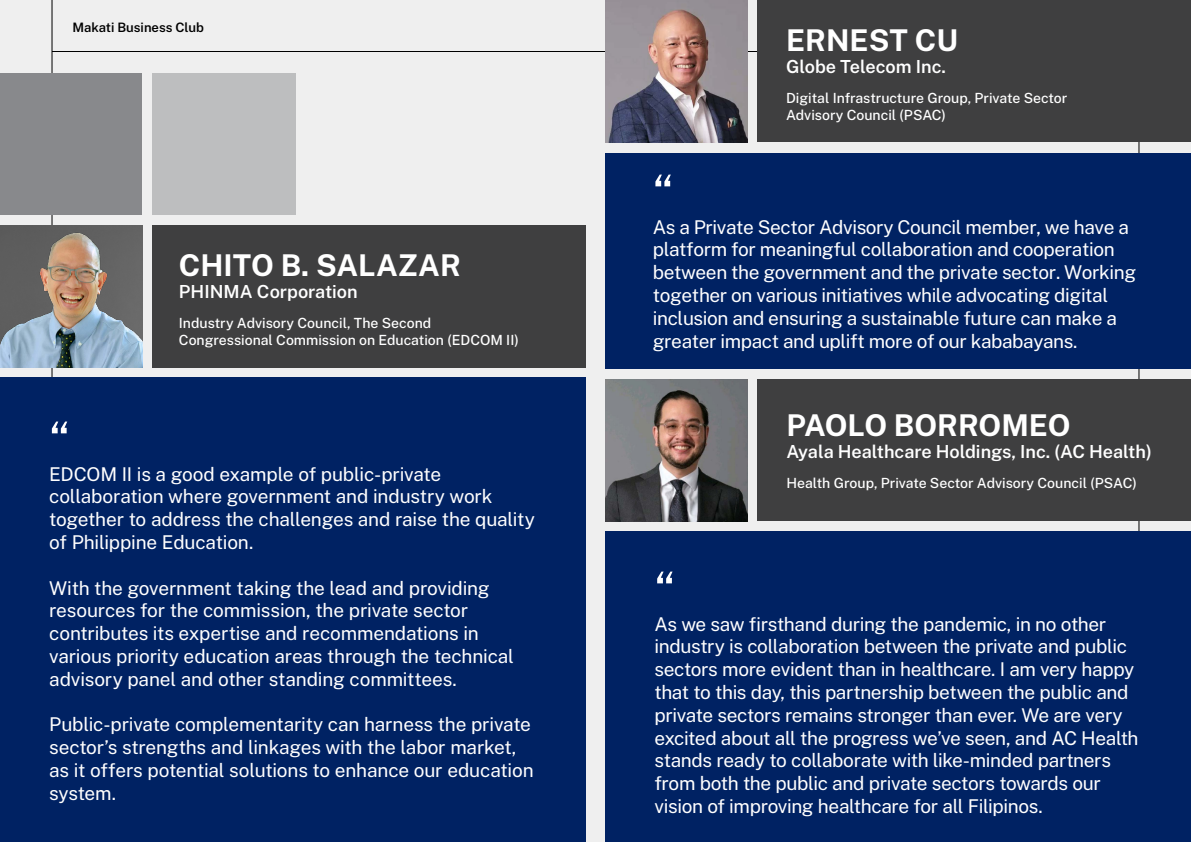
<style>
.page{position:relative;width:1191px;height:842px;background:#efefef}
.page>*{position:absolute;margin:0;border:0;box-sizing:border-box;transform-origin:0 0}
.t1{font:50px "Public Sans";color:#fff}
.t2{font:700 30px "Public Sans";color:#fff}
.t3{font:19px/22.8px "Public Sans";letter-spacing:-.02em;color:#fff}
.t4{font:600 18px "Public Sans";color:#fff}
.t5{font:500 14px/16.8px "Public Sans";color:#fff}
.t6{font:600 13px "Public Sans";color:#000}
</style>
<div class="page">
<hr style="left:52px;top:51px;width:1087px;height:1px;background:#000">
<hr style="left:52px;top:0;width:1px;height:842px;background:#000">
<hr style="left:1138px;top:0;width:1px;height:842px;background:#000">
<div style="left:605px;top:153px;width:586px;height:216px;background:#002263"></div>
<img style="left:605px;top:0;width:142px;height:142px">
<div style="left:757px;top:0;width:434px;height:142px;background:#3f3f40"></div>
<div style="left:605px;top:531px;width:586px;height:311px;background:#002263"></div>
<div style="left:757px;top:379px;width:434px;height:142px;background:#3f3f40"></div>
<img style="left:605px;top:379px;width:142px;height:142px">
<div style="left:152px;top:225px;width:434px;height:142px;background:#3f3f40"></div>
<img style="left:0;top:226px;width:142px;height:141px">
<div style="left:0;top:377px;width:586px;height:465px;background:#002263"></div>
<div style="left:0;top:73px;width:142px;height:142px;background:#88898c"></div>
<div style="left:152px;top:73px;width:143px;height:142px;background:#bdbebf"></div>
<p class="t6" style="left:72px;top:19px;width:133px">Makati Business Club</p>
<h2 class="t2" style="left:179px;top:246px;width:283px">CHITO B. SALAZAR</h2>
<p class="t4" style="left:179px;top:280px;width:180px">PHINMA Corporation</p>
<p class="t5" style="left:179px;top:314px;width:341px">Industry Advisory Council, The Second<br>Congressional Commission on Education (EDCOM II)</p>
<h1 class="t1" style="left:49px;top:406px;width:22px">“</h1>
<p class="t3" style="left:49px;top:462px;width:487px">EDCOM II is a good example of public-private collaboration where government and industry work together to address the challenges and raise the quality of Philippine Education.</p>
<p class="t3" style="left:49px;top:576px;width:466px">With the government taking the lead and providing resources for the commission, the private sector contributes its expertise and recommendations in various priority education areas through the technical advisory panel and other standing committees.</p>
<p class="t3" style="left:49px;top:712px;width:486px">Public-private complementarity can harness the private sector’s strengths and linkages with the labor market, as it offers potential solutions to enhance our education system.</p>
<h2 class="t2" style="left:786px;top:20px;width:173px">ERNEST CU</h2>
<p class="t4" style="left:786px;top:54px;width:161px">Globe Telecom Inc.</p>
<p class="t5" style="left:786px;top:89px;width:283px">Digital Infrastructure Group, Private Sector<br>Advisory Council (PSAC)</p>
<h1 class="t1" style="left:653px;top:159px;width:22px">“</h1>
<p class="t3" style="left:653px;top:215px;width:485px">As a Private Sector Advisory Council member, we have a platform for meaningful collaboration and cooperation between the government and the private sector. Working together on various initiatives while advocating digital inclusion and ensuring a sustainable future can make a greater impact and uplift more of our kababayans.</p>
<h2 class="t2" style="left:786px;top:405px;width:286px">PAOLO BORROMEO</h2>
<p class="t4" style="left:786px;top:439px;width:367px">Ayala Healthcare Holdings, Inc. (AC Health)</p>
<p class="t5" style="left:786px;top:474px;width:352px">Health Group, Private Sector Advisory Council (PSAC)</p>
<h1 class="t1" style="left:654px;top:556px;width:22px">“</h1>
<p class="t3" style="left:654px;top:612px;width:485px">As we saw firsthand during the pandemic, in no other industry is collaboration between the private and public sectors more evident than in healthcare. I am very happy that to this day, this partnership between the public and private sectors remains stronger than ever. We are very excited about all the progress we’ve seen, and AC Health stands ready to collaborate with like-minded partners from both the public and private sectors towards our vision of improving healthcare for all Filipinos.</p>
</div>
